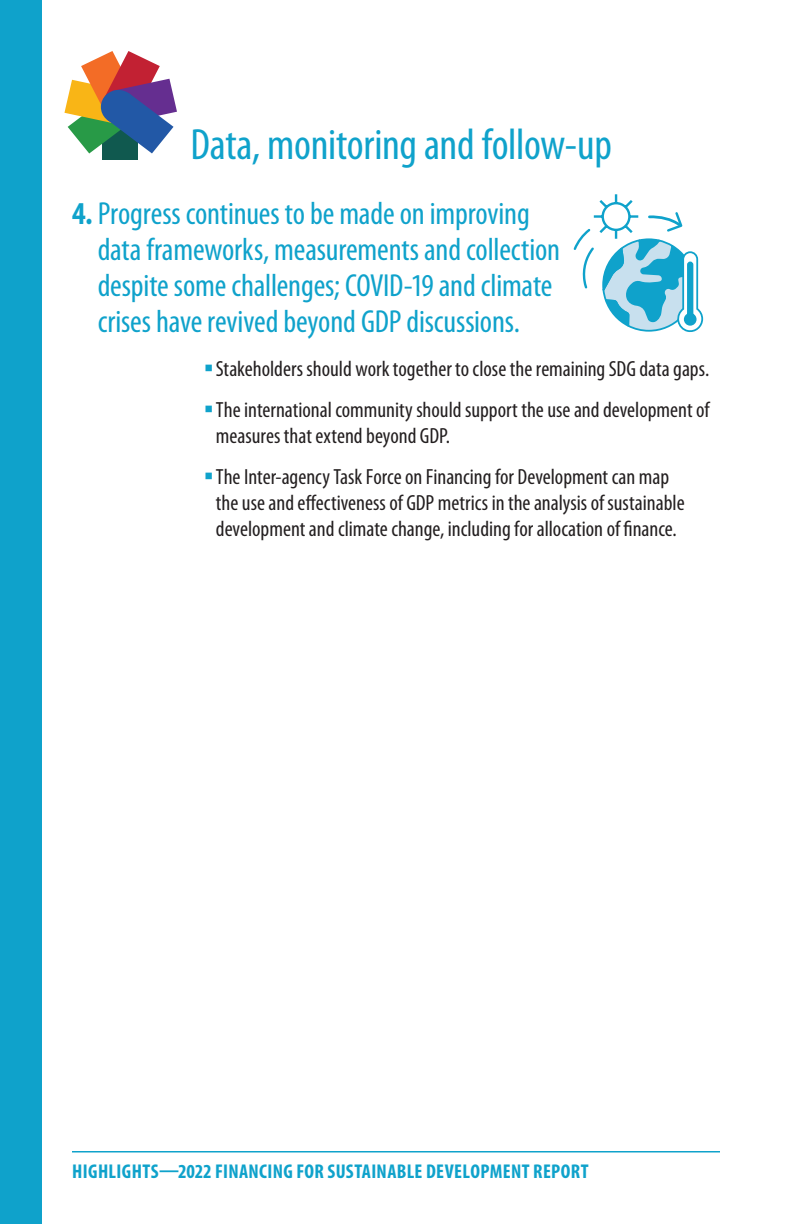
<style>
.page{position:relative;width:792px;height:1224px;background:#fff}
.page>*{position:absolute;margin:0;border:0;box-sizing:border-box;transform-origin:0 0}
.t1{font:condensed 44px "Myriad Pro";letter-spacing:-.005em;color:#0fa2cb}
.t2{font:condensed 32px/36px "Myriad Pro";letter-spacing:-.005em;color:#0fa2cb}
.t3{font:condensed 22px/40.4px "Myriad Pro";color:#231f20}
.t4{font:700 condensed 20px "Myriad Pro";letter-spacing:.015em;color:#0fa2cb}
.s1{font-weight:700}
</style>
<div class="page">
<div style="left:0;top:0;width:42px;height:1224px;background:#0fa2cb"></div>
<hr style="left:72px;top:1151px;width:648px;height:1px;background:#0fa2cb">
<div style="left:103px;top:109px;width:35px;height:51px;background:#10594f"></div>
<svg style="left:64px;top:51px;width:113px;height:102px"></svg>
<div style="left:101px;top:90px;width:35px;height:34px;background:#2258a6;border-radius:50%"></div>
<svg style="left:573px;top:194px;width:131px;height:138px"></svg>
<h1 class="t1" style="left:191px;top:118px;width:423px">Data, monitoring and follow-up</h1>
<h2 class="t2" style="left:98px;top:195px;width:464px;text-indent:-26px"><span class="s1">4.</span> Progress continues to be made on improving data frameworks, measurements and collection despite some challenges; COVID-19 and climate crises have revived beyond GDP discussions.</h2>
<p class="t3" style="left:216px;top:349px;width:495px">Stakeholders should work together to close the remaining SDG data gaps.<br>The international community should support the use and development of</p>
<p class="t3" style="left:216px;top:415px;width:455px">measures that extend beyond GDP.<br>The Inter-agency Task Force on Financing for Development can map</p>
<p class="t3" style="left:216px;top:489px;width:470px;line-height:26.4px">the use and effectiveness of GDP metrics in the analysis of sustainable development and climate change, including for allocation of finance.</p>
<p class="t4" style="left:72px;top:1159px;width:518px">HIGHLIGHTS—2022 FINANCING FOR SUSTAINABLE DEVELOPMENT REPORT</p>
</div>
